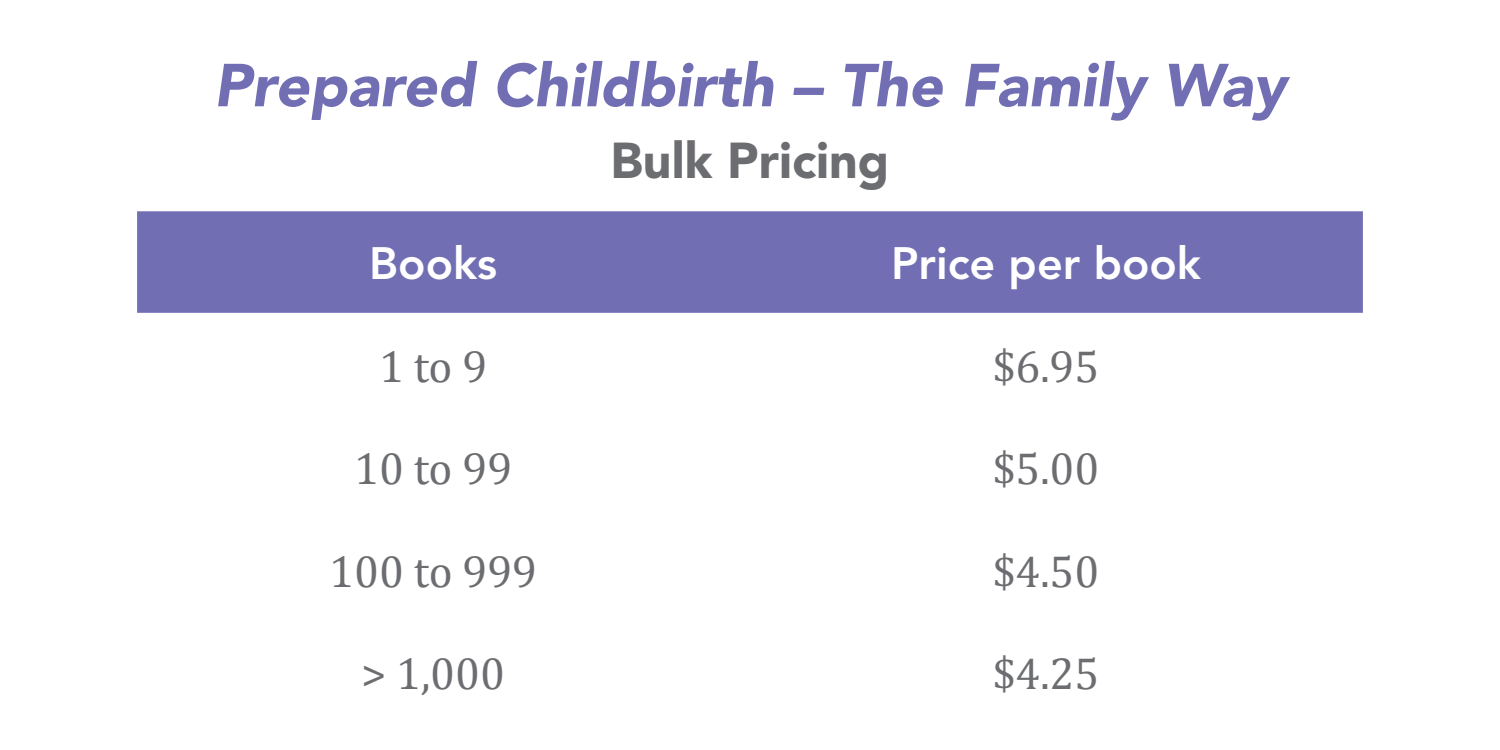
<style>
.page{position:relative;width:1500px;height:750px;background:#fff}
.page>*{position:absolute;margin:0;border:0;box-sizing:border-box;transform-origin:0 0}
.t1{font:italic 900 60px "Avenir LT Std";color:#716eb3}
.t2{font:900 50px "Avenir LT Std";color:#6c6d70}
.t3{font:45px "Cambria";color:#6c6d70}
.t4{font:800 45px "Avenir LT Std";color:#fff}
</style>
<div class="page">
<div style="left:137px;top:211px;width:1226px;height:102px;background:#716eb3"></div>
<p class="t1" style="left:214px;top:49px;width:1074px">Prepared Childbirth – The Family Way</p>
<p class="t2" style="left:611px;top:130px;width:280px">Bulk Pricing</p>
<p class="t4" style="left:369px;top:237px;width:130px">Books</p>
<p class="t4" style="left:891px;top:237px;width:311px">Price per book</p>
<p class="t3" style="left:379px;top:340px;width:110px">1 to 9</p>
<p class="t3" style="left:993px;top:340px;width:108px">$6.95</p>
<p class="t3" style="left:354px;top:442px;width:160px">10 to 99</p>
<p class="t3" style="left:993px;top:442px;width:108px">$5.00</p>
<p class="t3" style="left:329px;top:545px;width:210px">100 to 999</p>
<p class="t3" style="left:993px;top:545px;width:108px">$4.50</p>
<p class="t3" style="left:361px;top:647px;width:145px">&gt; 1,000</p>
<p class="t3" style="left:993px;top:647px;width:108px">$4.25</p>
</div>
